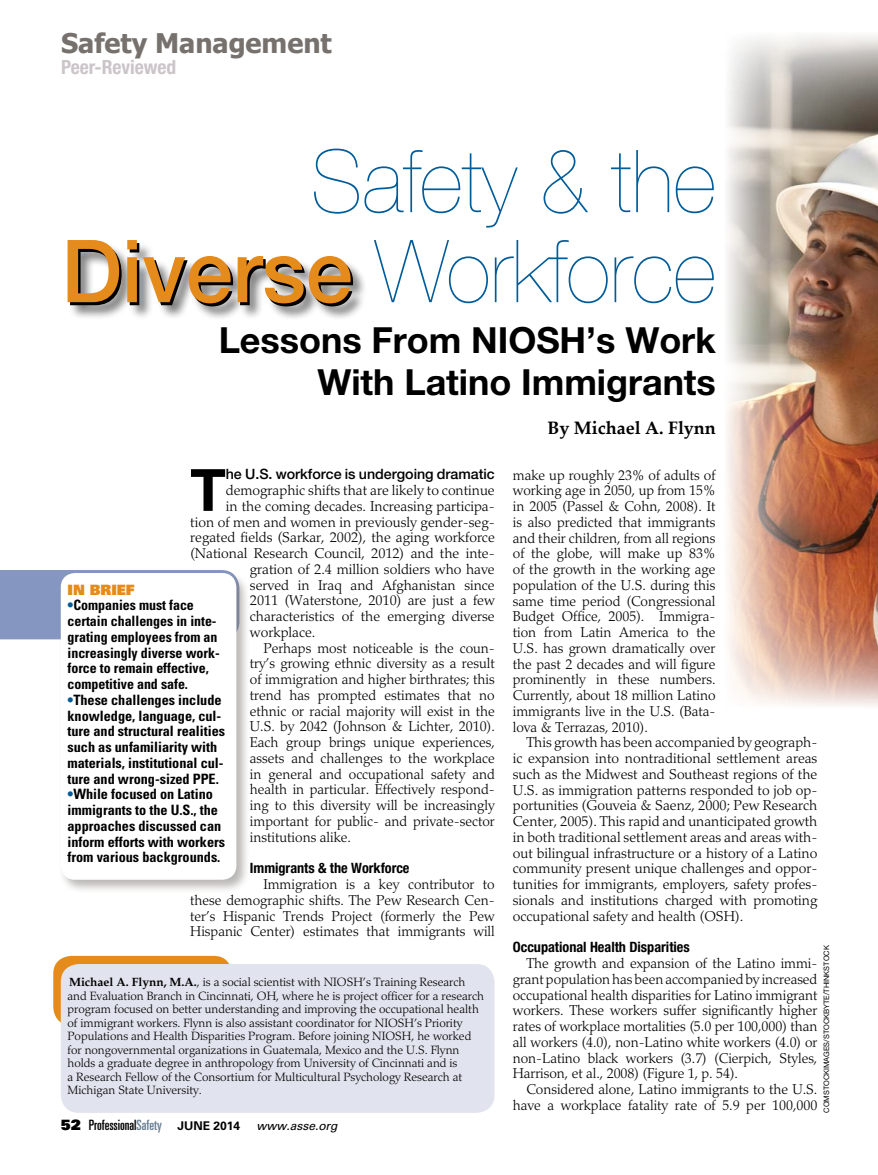
<style>
.page{position:relative;width:878px;height:1175px;background:#fff}
.page>*{position:absolute;margin:0;border:0;box-sizing:border-box;transform-origin:0 0}
.t1{font:200 87px/90px "Helvetica Neue LT Std";color:#005c99;text-align:right}
.t2{font:700 58.35px "Helvetica Neue LT Std";color:#000}
.t3{font:700 36px/42px "Helvetica Neue LT Std";color:#000;text-align:right}
.t4{font:700 27px "Tahoma";color:#76716d}
.t5{font:700 condensed 19.5px "Helvetica Neue LT Std";color:#cbc5c9}
.t6{font:700 18px "Palatino Linotype";color:#000}
.t7{font:300 14.25px/15.8px "Palatino LT Std";color:#000;text-align:justify}
.t8{font:700 condensed 14.25px/15.8px "Univers LT Std";color:#000}
.t9{font:700 condensed 14.25px "Helvetica Neue LT Std";color:#000}
.t10{font:ultra-condensed 14.25px "Univers LT Std";color:#000}
.t11{font:500 14.25px "Helvetica Neue LT Std";color:#000}
.t12{font:14.25px "Univers LT Std X Black";color:#e58b1b}
.t13{font:300 12px/13.5px "Palatino LT Std";color:#000}
.t14{font:7.5px "Helvetica Neue LT Std";color:#000}
.s1{font-weight:500;color:#e58b1b}
.s2{color:#005c99}
.s3{font-weight:700}
.s4{font-family:"Univers LT Std X Black";font-stretch:normal}
.s5{color:#657c91}
.s6{font-weight:700;font-stretch:normal;font-size:12px}
.s7{font-style:italic;font-stretch:normal;font-size:12px}
</style>
<div class="page">
<div style="left:0;top:570px;width:228px;height:69px;background:#8597c1"></div>
<div style="left:53px;top:955px;width:179px;height:70px;background:#e58b1b;border-radius:18px"></div>
<div style="left:59px;top:571px;width:192px;height:322px;background:#76716d;opacity:.5"></div>
<div style="left:61px;top:573px;width:175px;height:306px;background:#fff;border-radius:14px"></div>
<div style="left:61px;top:964px;width:433px;height:148px;background:#e1e4ee;border-radius:18px"></div>
<img style="left:727px;top:36px;width:151px;height:670px">
<div style="left:69px;top:242px;width:298px;height:79px;background:#000;opacity:.5"></div>
<h3 class="t4" style="left:61px;top:24px;width:272px">Safety Management</h3>
<h3 class="t5" style="left:61px;top:55px;width:116px">Peer-Reviewed</h3>
<h1 class="t1" style="left:61px;top:136px;width:656px">Safety &amp; the<br><span class="s1">Diverse</span> Workforce</h1>
<h3 class="t3" style="left:219px;top:318px;width:498px">Lessons From NIOSH’s Work<br>With Latino Immigrants</h3>
<p class="t6" style="left:547px;top:415px;width:170px">By Michael A. Flynn</p>
<h2 class="t2" style="left:190px;top:454px;width:37px">T</h2>
<p class="t11" style="left:226px;top:466px;width:270px">he U.S. workforce is undergoing dramatic</p>
<p class="t7" style="left:226px;top:482px;width:270px">demographic shifts that are likely to continue</p>
<p class="t7" style="left:226px;top:498px;width:270px">in the coming decades. Increasing participa-</p>
<p class="t7" style="left:190px;top:514px;width:306px">tion of men and women in previously gender-seg-</p>
<p class="t7" style="left:190px;top:530px;width:306px">regated fields (Sarkar, 2002), the aging workforce</p>
<p class="t7" style="left:190px;top:545px;width:306px">(National Research Council, 2012) and the inte-</p>
<p class="t7" style="left:250px;top:561px;width:246px">gration of 2.4 million soldiers who have</p>
<p class="t7" style="left:250px;top:577px;width:246px">served in Iraq and Afghanistan since</p>
<p class="t7" style="left:250px;top:593px;width:246px">2011 (Waterstone, 2010) are just a few</p>
<p class="t7" style="left:250px;top:608px;width:246px">characteristics of the emerging diverse</p>
<p class="t7" style="left:250px;top:624px;width:67px">workplace.</p>
<p class="t7" style="left:263px;top:640px;width:233px">Perhaps most noticeable is the coun-</p>
<p class="t7" style="left:250px;top:656px;width:246px">try’s growing ethnic diversity as a result</p>
<p class="t7" style="left:250px;top:671px;width:246px">of immigration and higher birthrates; this</p>
<p class="t7" style="left:250px;top:687px;width:246px">trend has prompted estimates that no</p>
<p class="t7" style="left:250px;top:703px;width:246px">ethnic or racial majority will exist in the</p>
<p class="t7" style="left:250px;top:719px;width:246px">U.S. by 2042 (Johnson &amp; Lichter, 2010).</p>
<p class="t7" style="left:250px;top:734px;width:246px">Each group brings unique experiences,</p>
<p class="t7" style="left:250px;top:750px;width:246px">assets and challenges to the workplace</p>
<p class="t7" style="left:250px;top:766px;width:246px">in general and occupational safety and</p>
<p class="t7" style="left:250px;top:782px;width:246px">health in particular. Effectively respond-</p>
<p class="t7" style="left:250px;top:797px;width:246px">ing to this diversity will be increasingly</p>
<p class="t7" style="left:250px;top:813px;width:246px">important for public- and private-sector</p>
<p class="t7" style="left:250px;top:829px;width:103px">institutions alike.</p>
<p class="t9" style="left:250px;top:859px;width:161px">Immigrants &amp; the Workforce</p>
<p class="t7" style="left:190px;top:876px;width:306px;text-indent:73px">Immigration is a key contributor to these demographic shifts. The Pew Research Cen&shy;ter’s Hispanic Trends Project (formerly the Pew Hispanic Center) estimates that immigrants will</p>
<p class="t12" style="left:68px;top:580px;width:69px">IN BRIEF</p>
<p class="t8" style="left:68px;top:597px;width:154px"><span class="s2">•</span>Companies must face certain challenges in inte&shy;grating employees from an increasingly diverse work&shy;force to remain effective, competitive and safe.</p>
<p class="t8" style="left:67px;top:692px;width:159px"><span class="s2">•</span>These challenges include knowledge, language, cul&shy;ture and structural realities such as unfamiliarity with materials, institutional cul&shy;ture and wrong-sized PPE.</p>
<p class="t8" style="left:67px;top:786px;width:159px"><span class="s2">•</span>While focused on Latino immigrants to the U.S., the approaches discussed can inform efforts with workers from various backgrounds.</p>
<p class="t13" style="left:68px;top:975px;width:418px"><span class="s3">Michael A. Flynn, M.A.</span>, is a social scientist with NIOSH’s Training Research and Evaluation Branch in Cincinnati, OH, where he is project officer for a research program focused on better understanding and improving the occupational health of immigrant workers. Flynn is also assistant coordinator for NIOSH’s Priority Populations and Health Disparities Program. Before joining NIOSH, he worked for nongovernmental organizations in Guatemala, Mexico and the U.S. Flynn holds a graduate degree in anthropology from University of Cincinnati and is<br>a Research Fellow of the Consortium for Multicultural Psychology Research at Michigan State University.</p>
<p class="t10" style="left:61px;top:1116px;width:278px"><span class="s4">52</span> Professional<span class="s5">Safety</span> <span class="s6">JUNE 2014</span> <span class="s7">www.asse.org</span></p>
<p class="t7" style="left:513px;top:467px;width:204px">make up roughly 23% of adults of working age in 2050, up from 15% in 2005 (Passel &amp; Cohn, 2008). It is also predicted that immigrants and their children, from all regions of the globe, will make up 83% of the growth in the working age population of the U.S. during this same time period (Congressional Budget Office, 2005). Immigra&shy;tion from Latin America to the U.S. has grown dramatically over the past 2 decades and will figure prominently in these numbers.<br>Currently, about 18 million Latino immigrants live in the U.S. (Bata&shy;lova &amp; Terrazas, 2010).</p>
<p class="t7" style="left:513px;top:735px;width:306px;text-indent:13px">This growth has been accompanied by geograph&shy;ic expansion into nontraditional settlement areas such as the Midwest and Southeast regions of the U.S. as immigration patterns responded to job op&shy;portunities (Gouveia &amp; Saenz, 2000; Pew Research Center, 2005). This rapid and unanticipated growth in both traditional settlement areas and areas with&shy;out bilingual infrastructure or a history of a Latino community present unique challenges and oppor&shy;tunities for immigrants, employers, safety profes&shy;sionals and institutions charged with promoting occupational safety and health (OSH).</p>
<p class="t9" style="left:513px;top:938px;width:178px">Occupational Health Disparities</p>
<p class="t7" style="left:513px;top:955px;width:306px;text-indent:14px">The growth and expansion of the Latino immi&shy;grant population has been accompanied by increased occupational health disparities for Latino immigrant workers. These workers suffer significantly higher rates of workplace mortalities (5.0 per 100,000) than all workers (4.0), non-Latino white workers (4.0) or non-Latino black workers (3.7) (Cierpich, Styles, Harrison, et al., 2008) (Figure 1, p. 54).</p>
<p class="t7" style="left:513px;top:1081px;width:306px;text-align:right">Considered alone, Latino immigrants to the U.S. have a workplace fatality rate of 5.9 per 100,000</p>
<p class="t14" style="left:822px;top:1112px;width:169px;rotate:-90deg">comstockimages/stockbyte/thinkstock</p>
</div>
